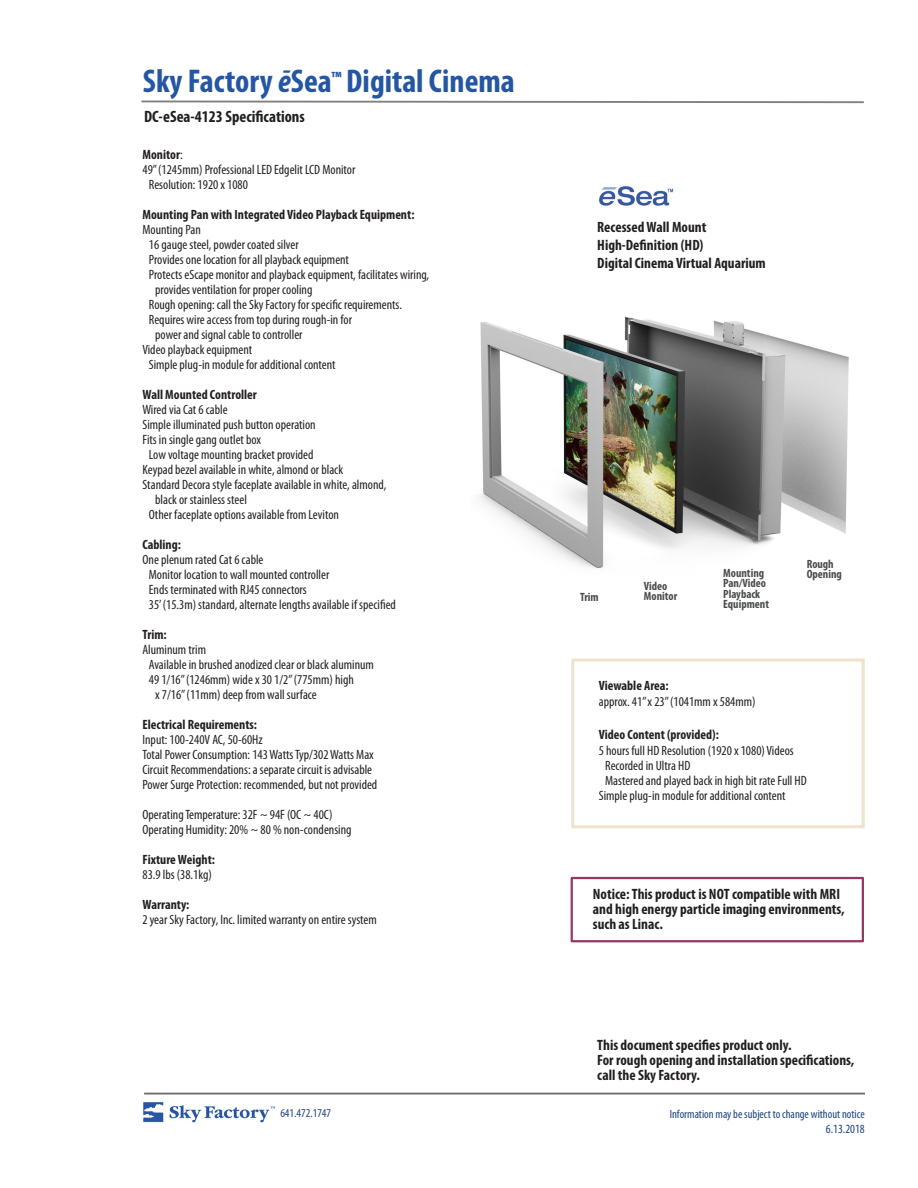
<style>
.page{position:relative;width:918px;height:1188px;background:#fff}
.page>*{position:absolute;margin:0;border:0;box-sizing:border-box;transform-origin:0 0}
.TOC_2{font:700 condensed 33px "Myriad Pro";color:#2456a3}
.TOC_2-2{font:700 condensed 19.5px "Myriad Pro";color:#2456a3}
.Folio_Left_copy{font:700 condensed 16.5px "Myriad Pro";color:#231f20}
.t1{font:700 condensed 15px/18px "Myriad Pro";color:#231f20}
.t2{font:condensed 13.5px/15px "Myriad Pro";color:#231f20}
.t3{font:700 condensed 13.5px "Myriad Pro";color:#231f20}
.t4{font:condensed 12.6px "Myriad Pro";color:#1c447f}
.t5{font:700 condensed 12px/10.5px "Myriad Pro";color:#4b4c4d}
.t6{font:condensed 12px "Myriad Pro";color:#1c447f}
.s1{font-style:italic}
.s2{font-weight:400}
.s3{font-weight:700}
</style>
<div class="page">
<img style="left:143px;top:1102px;width:133px;height:21px">
<hr style="left:144px;top:1093px;width:721px;height:2px;background:#6c6d70">
<svg style="left:141px;top:100px;width:723px;height:4px"></svg>
<img style="left:599px;top:186px;width:75px;height:20px">
<img style="left:479px;top:317px;width:370px;height:251px">
<div style="left:571px;top:659px;width:294px;height:169px;border:3px solid #eee3cc"></div>
<div style="left:571px;top:877px;width:293px;height:65px;border:2px solid #933963"></div>
<p class="TOC_2" style="left:143px;top:60px;width:373px">Sky Factory <span class="s1">ē</span>Sea Digital Cinema</p>
<p class="TOC_2-2" style="left:331px;top:66px;width:12px">™</p>
<p class="Folio_Left_copy" style="left:144px;top:106px;width:162px">DC-eSea-4123 Specifications</p>
<p class="t3" style="left:142px;top:146px;width:42px">Monitor<span class="s2">:</span></p>
<p class="t2" style="left:142px;top:162px;width:215px">49” (1245mm) Professional LED Edgelit LCD Monitor</p>
<p class="t2" style="left:149px;top:177px;width:101px">Resolution: 1920 x 1080</p>
<p class="t3" style="left:142px;top:206px;width:274px">Mounting Pan with Integrated Video Playback Equipment:</p>
<p class="t2" style="left:142px;top:222px;width:60px">Mounting Pan</p>
<p class="t2" style="left:149px;top:237px;width:151px">16 gauge steel, powder coated silver</p>
<p class="t2" style="left:149px;top:252px;width:202px">Provides one location for all playback equipment</p>
<p class="t2" style="left:149px;top:267px;width:282px">Protects eScape monitor and playback equipment, facilitates wiring,</p>
<p class="t2" style="left:155px;top:282px;width:159px">provides ventilation for proper cooling</p>
<p class="t2" style="left:149px;top:297px;width:255px">Rough opening: call the Sky Factory for specific requirements.</p>
<p class="t2" style="left:149px;top:312px;width:205px">Requires wire access from top during rough-in for</p>
<p class="t2" style="left:155px;top:327px;width:149px">power and signal cable to controller</p>
<p class="t2" style="left:142px;top:342px;width:111px">Video playback equipment</p>
<p class="t2" style="left:149px;top:357px;width:188px">Simple plug-in module for additional content</p>
<p class="t3" style="left:142px;top:386px;width:116px">Wall Mounted Controller</p>
<p class="t2" style="left:142px;top:402px;width:87px">Wired via Cat 6 cable</p>
<p class="t2" style="left:142px;top:417px;width:175px">Simple illuminated push button operation</p>
<p class="t2" style="left:142px;top:432px;width:120px">Fits in single gang outlet box</p>
<p class="t2" style="left:149px;top:447px;width:166px">Low voltage mounting bracket provided</p>
<p class="t2" style="left:142px;top:462px;width:202px">Keypad bezel available in white, almond or black</p>
<p class="t2" style="left:142px;top:477px;width:245px">Standard Decora style faceplate available in white, almond,</p>
<p class="t2" style="left:155px;top:492px;width:93px">black or stainless steel</p>
<p class="t2" style="left:149px;top:507px;width:192px">Other faceplate options available from Leviton</p>
<p class="t3" style="left:142px;top:536px;width:40px">Cabling:</p>
<p class="t2" style="left:142px;top:552px;width:123px">One plenum rated Cat 6 cable</p>
<p class="t2" style="left:149px;top:567px;width:182px">Monitor location to wall mounted controller</p>
<p class="t2" style="left:149px;top:582px;width:159px">Ends terminated with RJ45 connectors</p>
<p class="t2" style="left:149px;top:597px;width:249px">35’ (15.3m) standard, alternate lengths available if specified</p>
<p class="t2" style="left:142px;top:627px;width:65px"><span class="s3">Trim:<br></span>Aluminum trim</p>
<p class="t2" style="left:149px;top:657px;width:227px">Available in brushed anodized clear or black aluminum</p>
<p class="t2" style="left:149px;top:672px;width:206px">49 1/16” (1246mm) wide x 30 1/2” (775mm) high</p>
<p class="t2" style="left:155px;top:687px;width:163px">x 7/16” (11mm) deep from wall surface</p>
<p class="t3" style="left:142px;top:716px;width:116px">Electrical Requirements:</p>
<p class="t2" style="left:142px;top:732px;width:122px">Input: 100-240V AC, 50-60Hz</p>
<p class="t2" style="left:142px;top:747px;width:233px">Total Power Consumption: 143 Watts Typ/302 Watts Max</p>
<p class="t2" style="left:142px;top:762px;width:231px">Circuit Recommendations: a separate circuit is advisable</p>
<p class="t2" style="left:142px;top:777px;width:236px">Power Surge Protection: recommended, but not provided</p>
<p class="t2" style="left:142px;top:807px;width:191px">Operating Temperature: 32F ~ 94F (OC ~ 40C)</p>
<p class="t2" style="left:142px;top:822px;width:211px">Operating Humidity: 20% ~ 80 % non-condensing</p>
<p class="t3" style="left:142px;top:851px;width:74px">Fixture Weight:</p>
<p class="t2" style="left:142px;top:867px;width:71px">83.9 lbs (38.1kg)</p>
<p class="t3" style="left:142px;top:896px;width:48px">Warranty:</p>
<p class="t2" style="left:142px;top:912px;width:236px">2 year Sky Factory, Inc. limited warranty on entire system</p>
<p class="t6" style="left:280px;top:1106px;width:52px">641.472.1747</p>
<p class="t1" style="left:597px;top:218px;width:170px">Recessed Wall Mount<br>High-Definition (HD)<br>Digital Cinema Virtual Aquarium</p>
<p class="t5" style="left:580px;top:592px;width:20px">Trim</p>
<p class="t5" style="left:644px;top:580px;width:35px">Video<br>Monitor</p>
<p class="t5" style="left:723px;top:567px;width:44px">Mounting<br>Pan/Video</p>
<p class="t5" style="left:723px;top:588px;width:39px">Playback</p>
<p class="t5" style="left:723px;top:599px;width:47px">Equipment</p>
<p class="t5" style="left:807px;top:558px;width:37px">Rough<br>Opening</p>
<p class="t3" style="left:599px;top:677px;width:71px">Viewable Area:</p>
<p class="t2" style="left:599px;top:694px;width:158px">approx. 41” x 23” (1041mm x 584mm)</p>
<p class="t2" style="left:599px;top:726px;width:197px;line-height:16.2px"><span class="s3">Video Content (provided):<br></span>5 hours full HD Resolution (1920 x 1080) Videos</p>
<p class="t2" style="left:605px;top:758px;width:87px">Recorded in Ultra HD</p>
<p class="t2" style="left:605px;top:773px;width:203px">Mastered and played back in high bit rate Full HD</p>
<p class="t2" style="left:599px;top:788px;width:188px">Simple plug-in module for additional content</p>
<p class="t1" style="left:593px;top:886px;width:253px;line-height:15px">Notice: This product is NOT compatible with MRI and high energy particle imaging environments, such as Linac.</p>
<p class="t1" style="left:597px;top:1035px;width:196px">This document specifies product only.</p>
<p class="t1" style="left:597px;top:1050px;width:259px">For rough opening and installation specifications,</p>
<p class="t1" style="left:597px;top:1065px;width:104px">call the Sky Factory.</p>
<p class="t6" style="left:670px;top:1106px;width:197px">Information may be subject to change without notice</p>
<p class="t4" style="left:826px;top:1121px;width:40px">6.13.2018</p>
</div>
